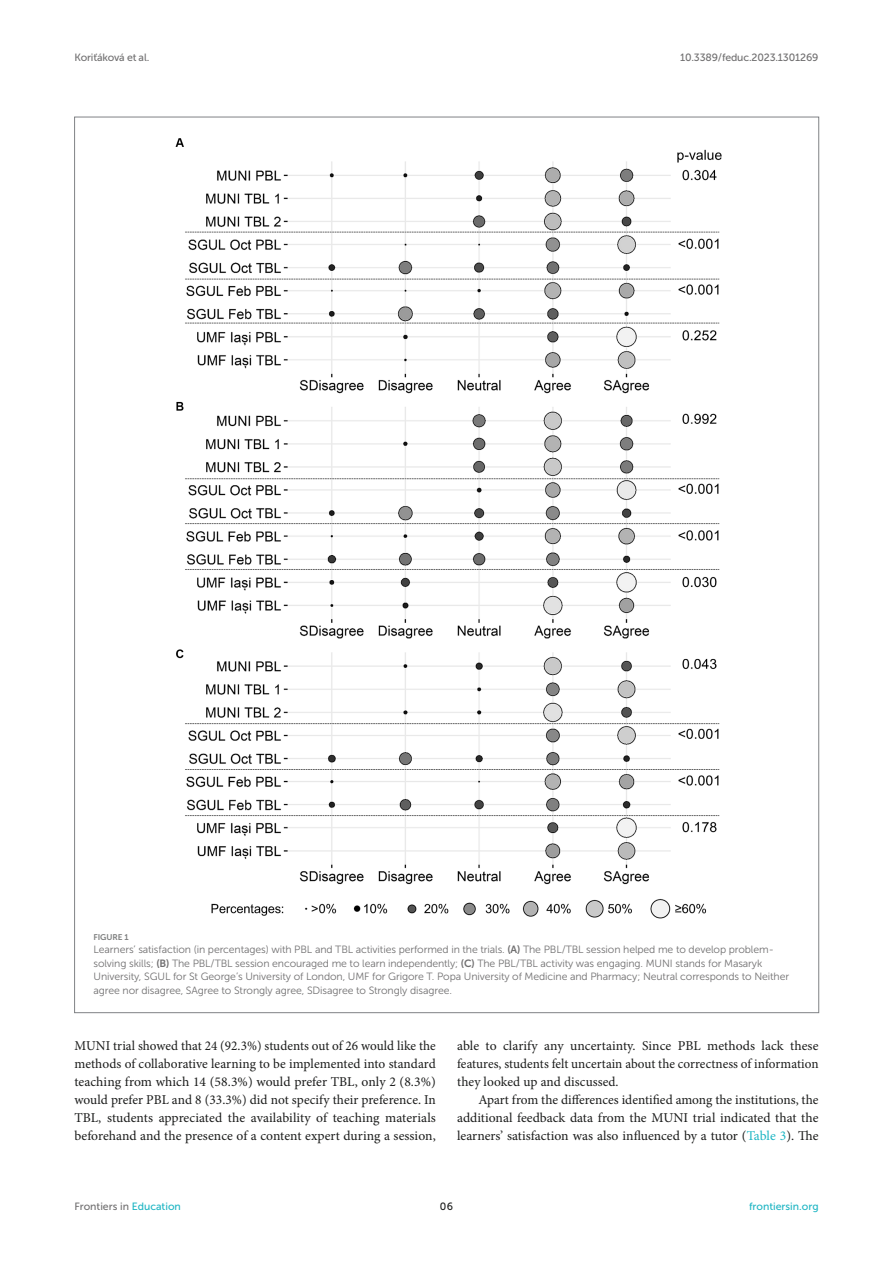
<style>
.page{position:relative;width:893px;height:1263px;background:#fff}
.page>*{position:absolute;margin:0;border:0;box-sizing:border-box;transform-origin:0 0}
.TEXT{font:13.5px/18px "Minion Pro";color:#1b1c1b;text-align:justify}
.FIG_LEG{font:10.5px/13.5px "Museo Sans 300";letter-spacing:-.01em;color:#706f70}
.t1{font:10.5px "Museo Sans 500";letter-spacing:-.015em;color:#706f70}
.t2{font:10.5px "Museo Sans 500";color:#1db5c3}
.t3{font:10.5px "Museo Sans 500";color:#1b1c1b}
.FIG_HD{font:8.25px "Museo Sans 700";letter-spacing:-.01em;color:#7e7f7f}
.s1{font-family:"Museo Sans 700"}
.s2{color:#1db5c3}
</style>
<div class="page">
<img style="left:175px;top:138px;width:547px;height:781px">
<p class="t1" style="left:74px;top:51px;width:76px">Koriťáková et al.</p>
<p class="t1" style="left:680px;top:51px;width:140px">10.3389/feduc.2023.1301269</p>
<p class="FIG_HD" style="left:94px;top:932px;width:37px">FIGURE 1</p>
<p class="FIG_LEG" style="left:94px;top:943px;width:697px">Learners’ satisfaction (in percentages) with PBL and TBL activities performed in the trials. <span class="s1">(A)</span> The PBL/TBL session helped me to develop problem&shy;solving skills; <span class="s1">(B)</span> The PBL/TBL session encouraged me to learn independently; <span class="s1">(C)</span> The PBL/TBL activity was engaging. MUNI stands for Masaryk University, SGUL for St George’s University of London, UMF for Grigore T. Popa University of Medicine and Pharmacy; Neutral corresponds to Neither agree nor disagree, SAgree to Strongly agree, SDisagree to Strongly disagree.</p>
<p class="TEXT" style="left:74px;top:1037px;width:363px">MUNI trial showed that 24 (92.3%) students out of 26 would like the methods of collaborative learning to be implemented into standard teaching from which 14 (58.3%) would prefer TBL, only 2 (8.3%) would prefer PBL and 8 (33.3%) did not specify their preference. In TBL, students appreciated the availability of teaching materials beforehand and the presence of a content expert during a session,</p>
<p class="TEXT" style="left:457px;top:1037px;width:363px">able to clarify any uncertainty. Since PBL methods lack these features, students felt uncertain about the correctness of information they looked up and discussed.</p>
<p class="TEXT" style="left:457px;top:1091px;width:363px;text-indent:21px">Apart from the differences identified among the institutions, the additional feedback data from the MUNI trial indicated that the learners’ satisfaction was also influenced by a tutor (<span class="s2">Table 3</span>). The</p>
<p class="t1" style="left:74px;top:1200px;width:108px">Frontiers in <span class="s2">Education</span></p>
<p class="t3" style="left:440px;top:1200px;width:15px">06</p>
<p class="t2" style="left:749px;top:1200px;width:71px">frontiersin.org</p>
</div>
